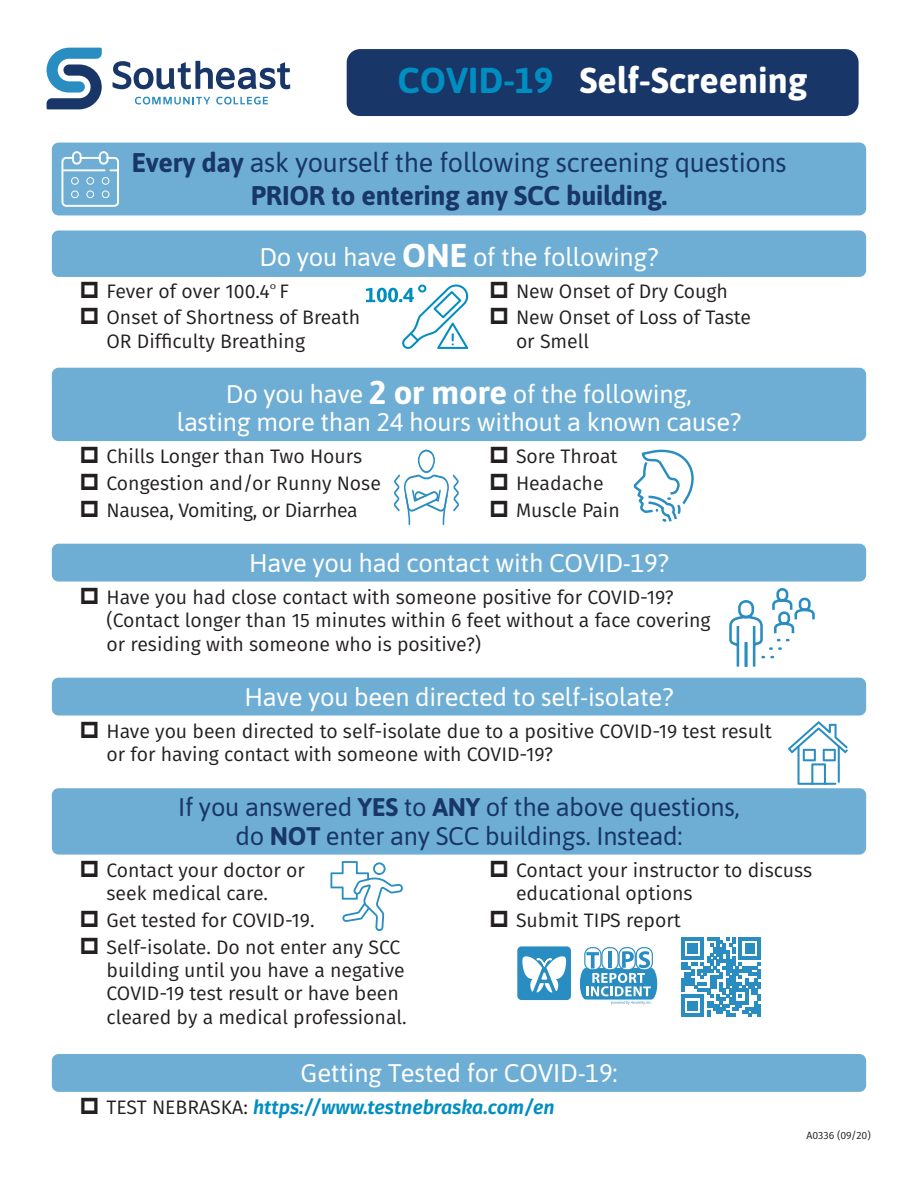
<style>
.page{position:relative;width:918px;height:1188px;background:#fff}
.page>*{position:absolute;margin:0;border:0;box-sizing:border-box;transform-origin:0 0}
.t1{font:700 36px "Asap";color:#fff}
.question{font:27px/33px "Asap";letter-spacing:-.01em;color:#183667;text-align:center}
.question-2{font:25.5px/28.5px "Asap";letter-spacing:-.01em;color:#fff;text-align:center}
.question-3{font:25.5px/28.5px "Asap";letter-spacing:-.01em;color:#183667;text-align:center}
.t2{font:19.5px/23.4px "Fira Sans";color:#231f20}
.t3{font:italic 600 19.5px "Fira Sans";color:#008ec1}
.t4{font:19.5px "Fira Sans";letter-spacing:-.02em;color:#231f20}
.t5{font:10.5px "Fira Sans";color:#231f20}
.t6{font:9px "Fira Sans";color:#231f20;scale:1.24 1}
.s1{color:#008ec1}
.s2{font-weight:700}
.s3{font-weight:700;font-size:33px}
.s4{font-weight:400;font-style:normal;color:#231f20}
</style>
<div class="page">
<div style="left:52px;top:143px;width:814px;height:72px;background:#6eaed4;border-radius:7px"></div>
<div style="left:52px;top:230px;width:814px;height:47px;background:#6eaed4;border-radius:7px"></div>
<div style="left:52px;top:368px;width:814px;height:73px;background:#6eaed4;border-radius:7px"></div>
<div style="left:52px;top:544px;width:814px;height:38px;background:#6eaed4;border-radius:7px"></div>
<div style="left:52px;top:678px;width:814px;height:38px;background:#6eaed4;border-radius:7px"></div>
<div style="left:52px;top:788px;width:814px;height:67px;background:#6eaed4;border-radius:7px"></div>
<div style="left:52px;top:1054px;width:814px;height:38px;background:#6eaed4;border-radius:7px"></div>
<svg style="left:46px;top:48px;width:56px;height:61px"></svg>
<svg style="left:135px;top:97px;width:75px;height:8px"></svg>
<svg style="left:216px;top:97px;width:52px;height:8px"></svg>
<svg style="left:113px;top:61px;width:177px;height:28px"></svg>
<div style="left:347px;top:49px;width:512px;height:67px;background:#183667;border-radius:14px"></div>
<svg style="left:366px;top:284px;width:102px;height:65px"></svg>
<svg style="left:394px;top:450px;width:65px;height:75px"></svg>
<svg style="left:61px;top:151px;width:58px;height:56px"></svg>
<svg style="left:729px;top:588px;width:86px;height:79px"></svg>
<svg style="left:633px;top:449px;width:61px;height:73px"></svg>
<svg style="left:788px;top:721px;width:60px;height:64px"></svg>
<svg style="left:330px;top:861px;width:73px;height:70px"></svg>
<svg style="left:681px;top:937px;width:80px;height:80px"></svg>
<div style="left:601px;top:947px;width:18px;height:23px;border:1px solid #298dc2;border-radius:7px"></div>
<div style="left:619px;top:947px;width:17px;height:23px;border:1px solid #298dc2;border-radius:7px"></div>
<div style="left:636px;top:947px;width:17px;height:23px;border:1px solid #298dc2;border-radius:7px"></div>
<div style="left:584px;top:947px;width:18px;height:23px;border:1px solid #298dc2;border-radius:7px"></div>
<svg style="left:579px;top:951px;width:79px;height:54px"></svg>
<div style="left:517px;top:946px;width:54px;height:54px;background:#298dc2;border-radius:4px"></div>
<svg style="left:522px;top:956px;width:44px;height:37px"></svg>
<p class="t1" style="left:397px;top:55px;width:412px"><span class="s1">COVID-19</span> Self-Screening</p>
<p class="question" style="left:131px;top:145px;width:657px"><span class="s2">Every day</span> ask yourself the following screening questions<br><span class="s2">PRIOR to entering any SCC building.</span></p>
<p class="question-2" style="left:259px;top:241px;width:401px">Do you have <span class="s3">ONE</span> of the following?</p>
<p class="t2" style="left:106px;top:279px;width:165px">Fever of over 100.4</p>
<p class="t6" style="left:270px;top:279px;width:7px">o</p>
<p class="t2" style="left:279px;top:279px;width:11px">F</p>
<p class="t2" style="left:106px;top:305px;width:255px">Onset of Shortness of Breath<br>OR Difficulty Breathing</p>
<p class="t2" style="left:516px;top:279px;width:214px">New Onset of Dry Cough</p>
<p class="t2" style="left:516px;top:305px;width:237px">New Onset of Loss of Taste or Smell</p>
<p class="question-2" style="left:177px;top:378px;width:566px">Do you have <span class="s3">2 or more</span> of the following,<br>lasting more than 24 hours without a known cause?</p>
<p class="t2" style="left:106px;top:444px;width:257px">Chills Longer than Two Hours</p>
<p class="t2" style="left:106px;top:471px;width:276px">Congestion and/or Runny Nose</p>
<p class="t4" style="left:106px;top:495px;width:253px">Nausea, Vomiting, or Diarrhea</p>
<p class="t2" style="left:516px;top:444px;width:103px">Sore Throat</p>
<p class="t2" style="left:516px;top:471px;width:89px">Headache</p>
<p class="t2" style="left:516px;top:498px;width:105px">Muscle Pain</p>
<p class="question-2" style="left:249px;top:547px;width:421px">Have you had contact with COVID-19?</p>
<p class="t2" style="left:106px;top:585px;width:606px">Have you had close contact with someone positive for COVID-19? (Contact longer than 15 minutes within 6 feet without a face covering or residing with someone who is positive?)</p>
<p class="question-2" style="left:245px;top:681px;width:430px">Have you been directed to self-isolate?</p>
<p class="t2" style="left:106px;top:719px;width:667px">Have you been directed to self-isolate due to a positive COVID-19 test result or for having contact with someone with COVID-19?</p>
<p class="question-3" style="left:178px;top:792px;width:563px">If you answered <span class="s2">YES</span> to <span class="s2">ANY</span> of the above questions, do <span class="s2">NOT</span> enter any SCC buildings. Instead:</p>
<p class="t2" style="left:106px;top:858px;width:200px">Contact your doctor or seek medical care.</p>
<p class="t2" style="left:106px;top:908px;width:210px">Get tested for COVID-19.</p>
<p class="t2" style="left:106px;top:935px;width:302px">Self-isolate. Do not enter any SCC building until you have a negative COVID-19 test result or have been cleared by a medical professional.</p>
<p class="t2" style="left:516px;top:858px;width:298px">Contact your instructor to discuss educational options</p>
<p class="t2" style="left:516px;top:908px;width:166px">Submit TIPS report</p>
<p class="question-2" style="left:301px;top:1058px;width:318px">Getting Tested for COVID-19:</p>
<p class="t3" style="left:106px;top:1091px;width:450px"><span class="s4">TEST NEBRASKA:</span> https://www.testnebraska.com/en</p>
<p class="t5" style="left:807px;top:1128px;width:66px">A0336 (09/20)</p>
</div>
